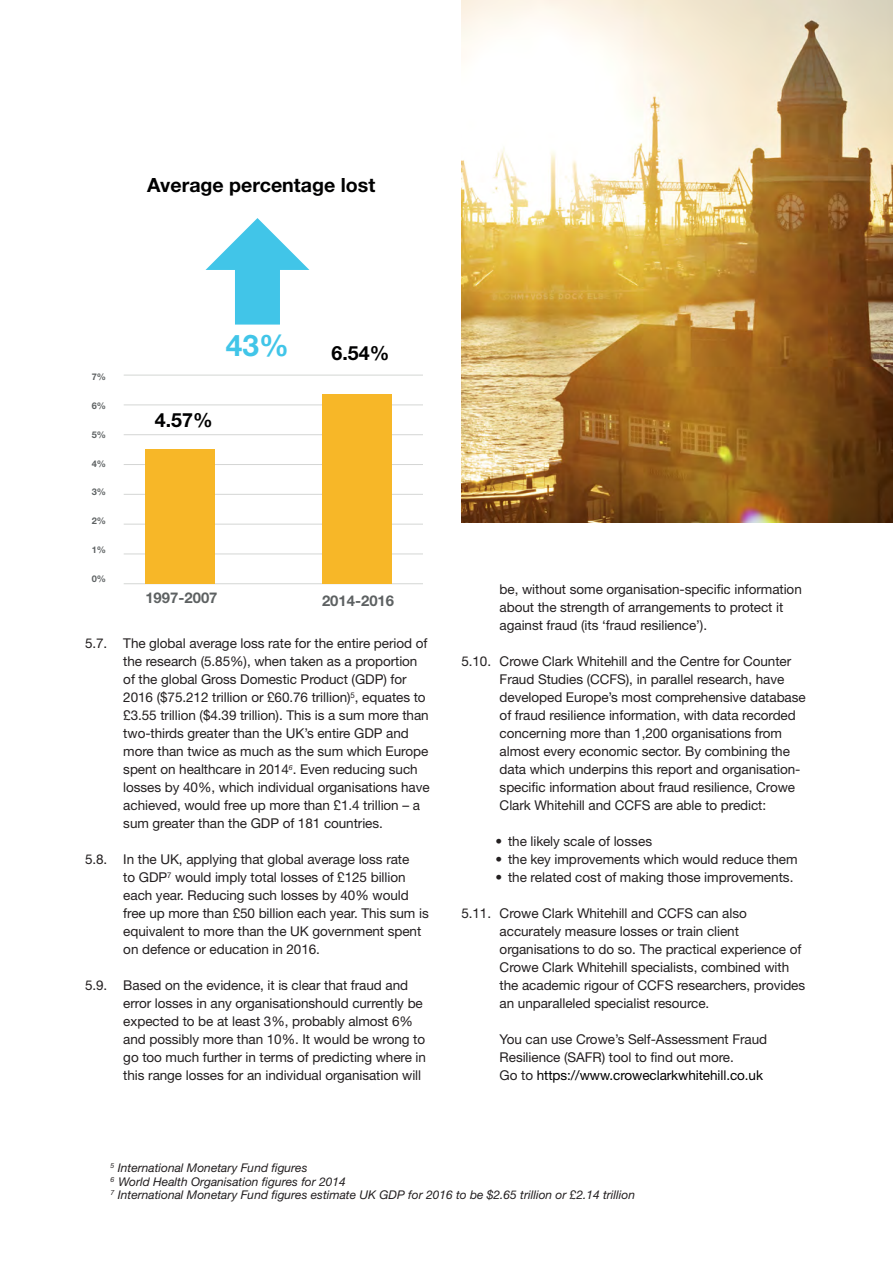
<style>
.page{position:relative;width:893px;height:1263px;background:#fff}
.page>*{position:absolute;margin:0;border:0;box-sizing:border-box;transform-origin:0 0}
.t1{font:700 29.85px "Helvetica Neue LT Std";color:#41c5e8}
.t2{font:700 19.65px "Helvetica Neue LT Std";color:#000001}
.t3{font:700 14.85px "Helvetica Neue LT Std";color:#5d6162}
.t4{font:13.5px/18px "Helvetica Neue LT Std";letter-spacing:-.005em;color:#231f20}
.Source_Line{font:italic 12px "Helvetica Neue LT Std";color:#231f20}
.t5{font:700 9.15px "Helvetica Neue LT Std";color:#5d6162}
.s1{color:#000}
</style>
<div class="page">
<hr style="left:124px;top:583px;width:299px;height:1px;background:#d4d6d4">
<hr style="left:124px;top:554px;width:299px;height:1px;background:#d4d6d4">
<hr style="left:124px;top:524px;width:299px;height:1px;background:#d4d6d4">
<hr style="left:124px;top:494px;width:299px;height:1px;background:#d4d6d4">
<hr style="left:124px;top:464px;width:299px;height:1px;background:#d4d6d4">
<hr style="left:124px;top:434px;width:299px;height:1px;background:#d4d6d4">
<hr style="left:124px;top:404px;width:299px;height:1px;background:#d4d6d4">
<hr style="left:124px;top:375px;width:299px;height:1px;background:#d4d6d4">
<div style="left:145px;top:449px;width:70px;height:134px;background:#f7b728"></div>
<div style="left:322px;top:394px;width:69px;height:190px;background:#f7b728"></div>
<div style="left:235px;top:263px;width:45px;height:62px;background:#41c5e8"></div>
<svg style="left:206px;top:218px;width:103px;height:52px"></svg>
<img style="left:461px;top:0;width:432px;height:522px">
<p class="t2" style="left:147px;top:173px;width:229px">Average percentage lost</p>
<p class="t5" style="left:92px;top:371px;width:16px">7%</p>
<p class="t5" style="left:92px;top:400px;width:16px">6%</p>
<p class="t5" style="left:92px;top:429px;width:16px">5%</p>
<p class="t5" style="left:92px;top:458px;width:16px">4%</p>
<p class="t5" style="left:92px;top:486px;width:16px">3%</p>
<p class="t5" style="left:92px;top:515px;width:16px">2%</p>
<p class="t5" style="left:92px;top:544px;width:16px">1%</p>
<p class="t5" style="left:92px;top:573px;width:16px">0%</p>
<p class="t1" style="left:226px;top:327px;width:64px">43%</p>
<p class="t2" style="left:155px;top:408px;width:59px">4.57%</p>
<p class="t2" style="left:332px;top:341px;width:59px">6.54%</p>
<p class="t3" style="left:145px;top:589px;width:74px">1997-2007</p>
<p class="t3" style="left:322px;top:592px;width:74px">2014-2016</p>
<p class="t4" style="left:123px;top:634px;width:308px;text-indent:-38px">5.7. The global average loss rate for the entire period of the research (5.85%), when taken as a proportion of the global Gross Domestic Product (GDP) for 2016 ($75.212 trillion or £60.76 trillion)<sup>5</sup>, equates to £3.55 trillion ($4.39 trillion). This is a sum more than two-thirds greater than the UK’s entire GDP and more than twice as much as the sum which Europe spent on healthcare in 2014<sup>6</sup>. Even reducing such losses by 40%, which individual organisations have achieved, would free up more than £1.4 trillion – a sum greater than the GDP of 181 countries.</p>
<p class="t4" style="left:123px;top:850px;width:307px;text-indent:-38px">5.8. In the UK, applying that global average loss rate<br>to GDP<sup>7</sup> would imply total losses of £125 billion each year. Reducing such losses by 40% would free up more than £50 billion each year. This sum is equivalent to more than the UK government spent on defence or education in 2016.</p>
<p class="t4" style="left:123px;top:976px;width:304px;text-indent:-38px">5.9. Based on the evidence, it is clear that fraud and error losses in any organisationshould currently be expected to be at least 3%, probably almost 6% and possibly more than 10%. It would be wrong to go too much further in terms of predicting where in this range losses for an individual organisation will</p>
<p class="t4" style="left:500px;top:580px;width:304px">be, without some organisation-specific information about the strength of arrangements to protect it against fraud (its ‘fraud resilience’).</p>
<p class="t4" style="left:500px;top:652px;width:308px;text-indent:-38px">5.10. Crowe Clark Whitehill and the Centre for Counter Fraud Studies (CCFS), in parallel research, have developed Europe’s most comprehensive database of fraud resilience information, with data recorded concerning more than 1,200 organisations from almost every economic sector. By combining the data which underpins this report and organisation&shy;specific information about fraud resilience, Crowe Clark Whitehill and CCFS are able to predict:</p>
<p class="t4" style="left:495px;top:832px;width:158px">• the likely scale of losses</p>
<p class="t4" style="left:495px;top:850px;width:304px">• the key improvements which would reduce them</p>
<p class="t4" style="left:495px;top:868px;width:300px">• the related cost of making those improvements.</p>
<p class="t4" style="left:500px;top:904px;width:307px;text-indent:-38px">5.11. Crowe Clark Whitehill and CCFS can also accurately measure losses or train client organisations to do so. The practical experience of Crowe Clark Whitehill specialists, combined with the academic rigour of CCFS researchers, provides an unparalleled specialist resource.</p>
<p class="t4" style="left:500px;top:1030px;width:269px">You can use Crowe’s Self-Assessment Fraud<br>Resilience (SAFR) tool to find out more.<br>Go to <span class="s1">https://www.croweclarkwhitehill.co.uk</span></p>
<p class="Source_Line" style="left:111px;top:1160px;width:198px"><sup>5</sup> International Monetary Fund figures</p>
<p class="Source_Line" style="left:111px;top:1174px;width:237px"><sup>6</sup> World Health Organisation figures for 2014</p>
<p class="Source_Line" style="left:111px;top:1187px;width:526px"><sup>7</sup> International Monetary Fund figures estimate UK GDP for 2016 to be $2.65 trillion or £2.14 trillion</p>
</div>
